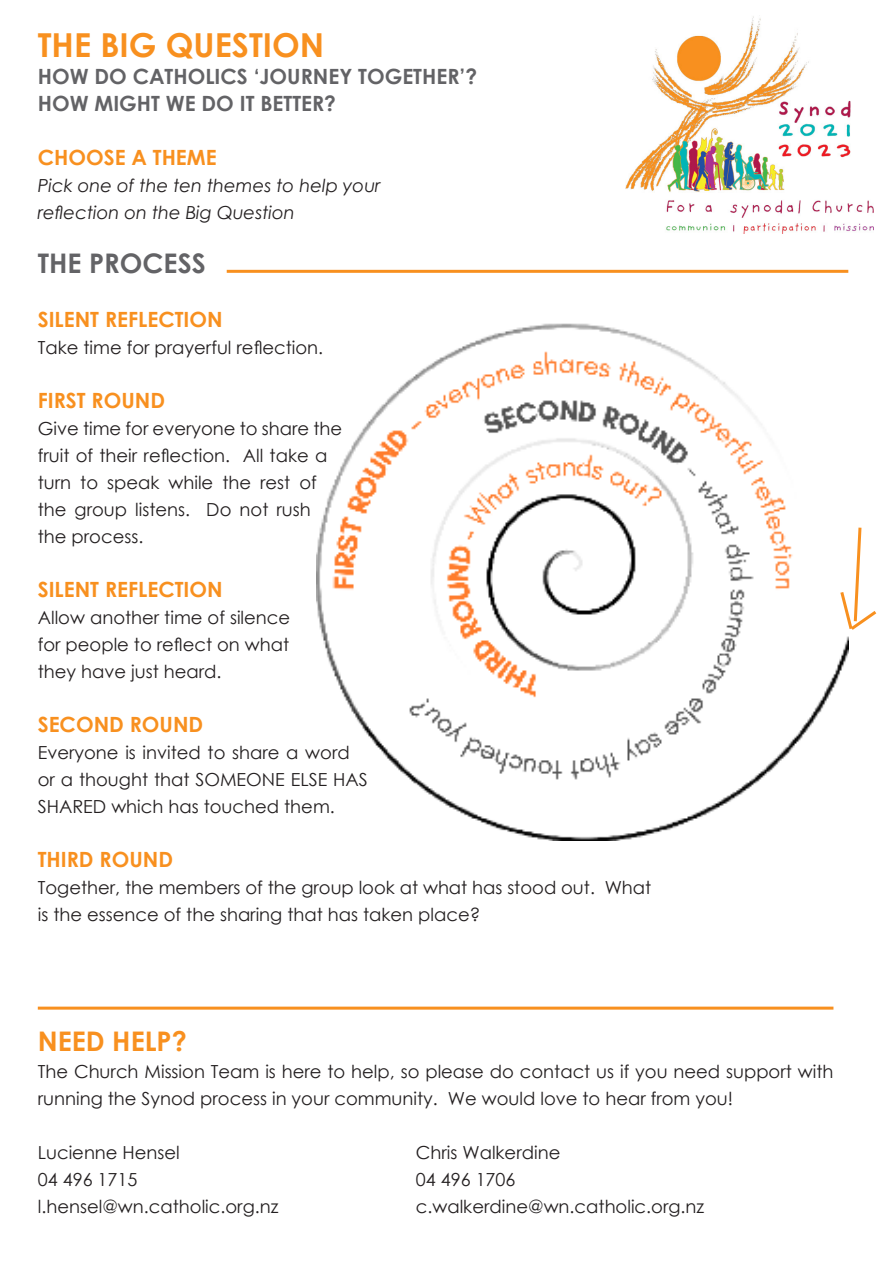
<style>
.page{position:relative;width:893px;height:1263px;background:#fff}
.page>*{position:absolute;margin:0;border:0;box-sizing:border-box;transform-origin:0 0}
.t1{font:700 33px "Century Gothic";color:#f8901f}
.t2{font:700 27px "Century Gothic";color:#636366}
.t3{font:700 27px "Century Gothic";color:#f8901f}
.t4{font:700 21px "Century Gothic";color:#f8901f}
.t5{font:700 21px "Century Gothic";color:#636366}
.t6{font:18px/27px "Century Gothic";color:#231f20}
.t7{font:italic 18px "Century Gothic";color:#231f20}
</style>
<div class="page">
<img style="left:626px;top:16px;width:247px;height:217px">
<img style="left:317px;top:323px;width:531px;height:518px">
<hr style="left:38px;top:1007px;width:795px;height:3px;background:#f8901f">
<svg style="left:838px;top:524px;width:39px;height:109px"></svg>
<hr style="left:227px;top:270px;width:621px;height:3px;background:#f8901f">
<p class="t1" style="left:38px;top:20px;width:288px">THE BIG QUESTION</p>
<p class="t5" style="left:38px;top:60px;width:441px">HOW DO CATHOLICS ‘JOURNEY TOGETHER’?</p>
<p class="t5" style="left:38px;top:87px;width:300px">HOW MIGHT WE DO IT BETTER?</p>
<p class="t4" style="left:38px;top:141px;width:180px">CHOOSE A THEME</p>
<p class="t7" style="left:38px;top:173px;width:344px">Pick one of the ten themes to help your</p>
<p class="t7" style="left:38px;top:200px;width:258px">reflection on the Big Question</p>
<p class="t2" style="left:38px;top:242px;width:169px">THE PROCESS</p>
<p class="t4" style="left:38px;top:303px;width:186px">SILENT REFLECTION</p>
<p class="t6" style="left:38px;top:333px;width:287px">Take time for prayerful reflection.</p>
<p class="t4" style="left:38px;top:384px;width:129px">FIRST ROUND</p>
<p class="t6" style="left:38px;top:414px;width:306px">Give time for everyone to share the fruit of their reflection. All take a turn to speak while the rest of the group listens. Do not rush the process.</p>
<p class="t4" style="left:38px;top:573px;width:186px">SILENT REFLECTION</p>
<p class="t6" style="left:38px;top:603px;width:254px;text-align:justify">Allow another time of silence for people to reflect on what they have just heard.</p>
<p class="t4" style="left:38px;top:708px;width:167px">SECOND ROUND</p>
<p class="t6" style="left:38px;top:738px;width:332px">Everyone is invited to share a word or a thought that SOMEONE ELSE HAS<br>SHARED which has touched them.</p>
<p class="t4" style="left:38px;top:843px;width:137px">THIRD ROUND</p>
<p class="t6" style="left:38px;top:873px;width:615px">Together, the members of the group look at what has stood out. What is the essence of the sharing that has taken place?</p>
<p class="t3" style="left:38px;top:1021px;width:151px">NEED HELP?</p>
<p class="t6" style="left:38px;top:1058px;width:797px">The Church Mission Team is here to help, so please do contact us if you need support with running the Synod process in your community. We would love to hear from you!</p>
<p class="t6" style="left:38px;top:1139px;width:144px">Lucienne Hensel</p>
<p class="t6" style="left:416px;top:1139px;width:146px">Chris Walkerdine</p>
<p class="t6" style="left:38px;top:1166px;width:101px">04 496 1715</p>
<p class="t6" style="left:416px;top:1166px;width:101px">04 496 1706</p>
<p class="t6" style="left:38px;top:1193px;width:242px">l.hensel@wn.catholic.org.nz</p>
<p class="t6" style="left:416px;top:1193px;width:290px">c.walkerdine@wn.catholic.org.nz</p>
</div>
